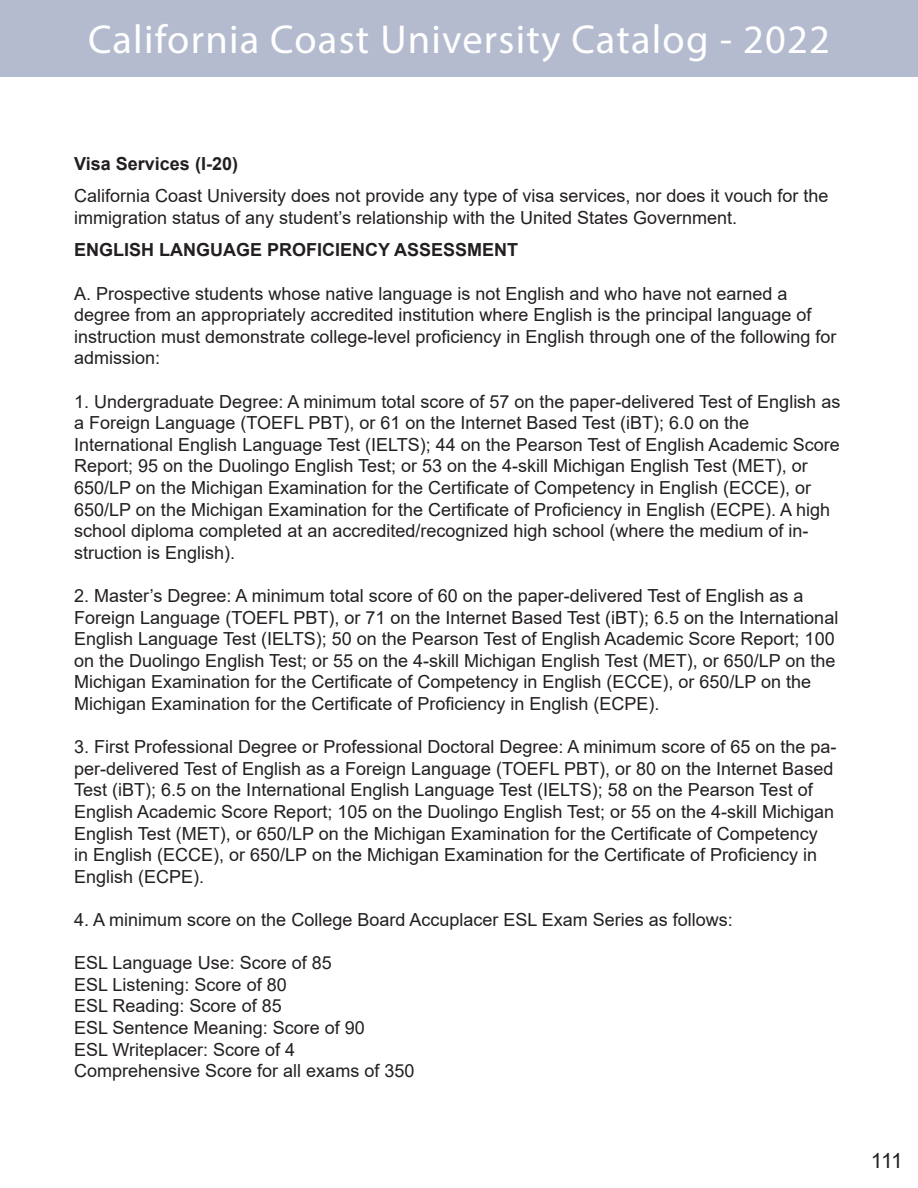
<style>
.page{position:relative;width:918px;height:1188px;background:#fff}
.page>*{position:absolute;margin:0;border:0;box-sizing:border-box;transform-origin:0 0}
.t1{font:40.5px "Myriad Pro";letter-spacing:.03em;color:#fff}
.t2{font:21px "Arial";color:#231f20}
.t3{font:18px/21.6px "Arial";color:#231f20}
.t4{font:700 18px "Arial";color:#231f20}
</style>
<div class="page">
<div style="left:0;top:0;width:918px;height:77px;background:#b4bbce"></div>
<p class="t1" style="left:88px;top:15px;width:743px">California Coast University Catalog - 2022</p>
<p class="t4" style="left:74px;top:151px;width:165px">Visa Services (I-20)</p>
<p class="t3" style="left:74px;top:185px;width:756px">California Coast University does not provide any type of visa services, nor does it vouch for the immigration status of any student’s relationship with the United States Government.</p>
<p class="t4" style="left:74px;top:237px;width:446px">ENGLISH LANGUAGE PROFICIENCY ASSESSMENT</p>
<p class="t3" style="left:74px;top:282px;width:715px">A. Prospective students whose native language is not English and who have not earned a</p>
<p class="t3" style="left:74px;top:304px;width:764px">degree from an appropriately accredited institution where English is the principal language of instruction must demonstrate college-level proficiency in English through one of the following for admission:</p>
<p class="t3" style="left:74px;top:390px;width:768px">1. Undergraduate Degree: A minimum total score of 57 on the paper-delivered Test of English as a Foreign Language (TOEFL PBT), or 61 on the Internet Based Test (iBT); 6.0 on the</p>
<p class="t3" style="left:74px;top:434px;width:767px">International English Language Test (IELTS); 44 on the Pearson Test of English Academic Score Report; 95 on the Duolingo English Test; or 53 on the 4-skill Michigan English Test (MET), or 650/LP on the Michigan Examination for the Certificate of Competency in English (ECCE), or 650/LP on the Michigan Examination for the Certificate of Proficiency in English (ECPE). A high school diploma completed at an accredited/recognized high school (where the medium of in&shy;struction is English).</p>
<p class="t3" style="left:74px;top:585px;width:766px">2. Master’s Degree: A minimum total score of 60 on the paper-delivered Test of English as a Foreign Language (TOEFL PBT), or 71 on the Internet Based Test (iBT); 6.5 on the International English Language Test (IELTS); 50 on the Pearson Test of English Academic Score Report; 100 on the Duolingo English Test; or 55 on the 4-skill Michigan English Test (MET), or 650/LP on the Michigan Examination for the Certificate of Competency in English (ECCE), or 650/LP on the Michigan Examination for the Certificate of Proficiency in English (ECPE).</p>
<p class="t3" style="left:74px;top:736px;width:764px">3. First Professional Degree or Professional Doctoral Degree: A minimum score of 65 on the pa&shy;per-delivered Test of English as a Foreign Language (TOEFL PBT), or 80 on the Internet Based Test (iBT); 6.5 on the International English Language Test (IELTS); 58 on the Pearson Test of English Academic Score Report; 105 on the Duolingo English Test; or 55 on the 4-skill Michigan English Test (MET), or 650/LP on the Michigan Examination for the Certificate of Competency<br>in English (ECCE), or 650/LP on the Michigan Examination for the Certificate of Proficiency in English (ECPE).</p>
<p class="t3" style="left:74px;top:909px;width:660px">4. A minimum score on the College Board Accuplacer ESL Exam Series as follows:</p>
<p class="t3" style="left:74px;top:952px;width:259px">ESL Language Use: Score of 85</p>
<p class="t3" style="left:74px;top:974px;width:214px">ESL Listening: Score of 80</p>
<p class="t3" style="left:74px;top:995px;width:209px">ESL Reading: Score of 85</p>
<p class="t3" style="left:74px;top:1017px;width:292px">ESL Sentence Meaning: Score of 90</p>
<p class="t3" style="left:74px;top:1038px;width:223px">ESL Writeplacer: Score of 4</p>
<p class="t3" style="left:74px;top:1060px;width:342px">Comprehensive Score for all exams of 350</p>
<p class="t2" style="left:871px;top:1146px;width:33px">111</p>
</div>
